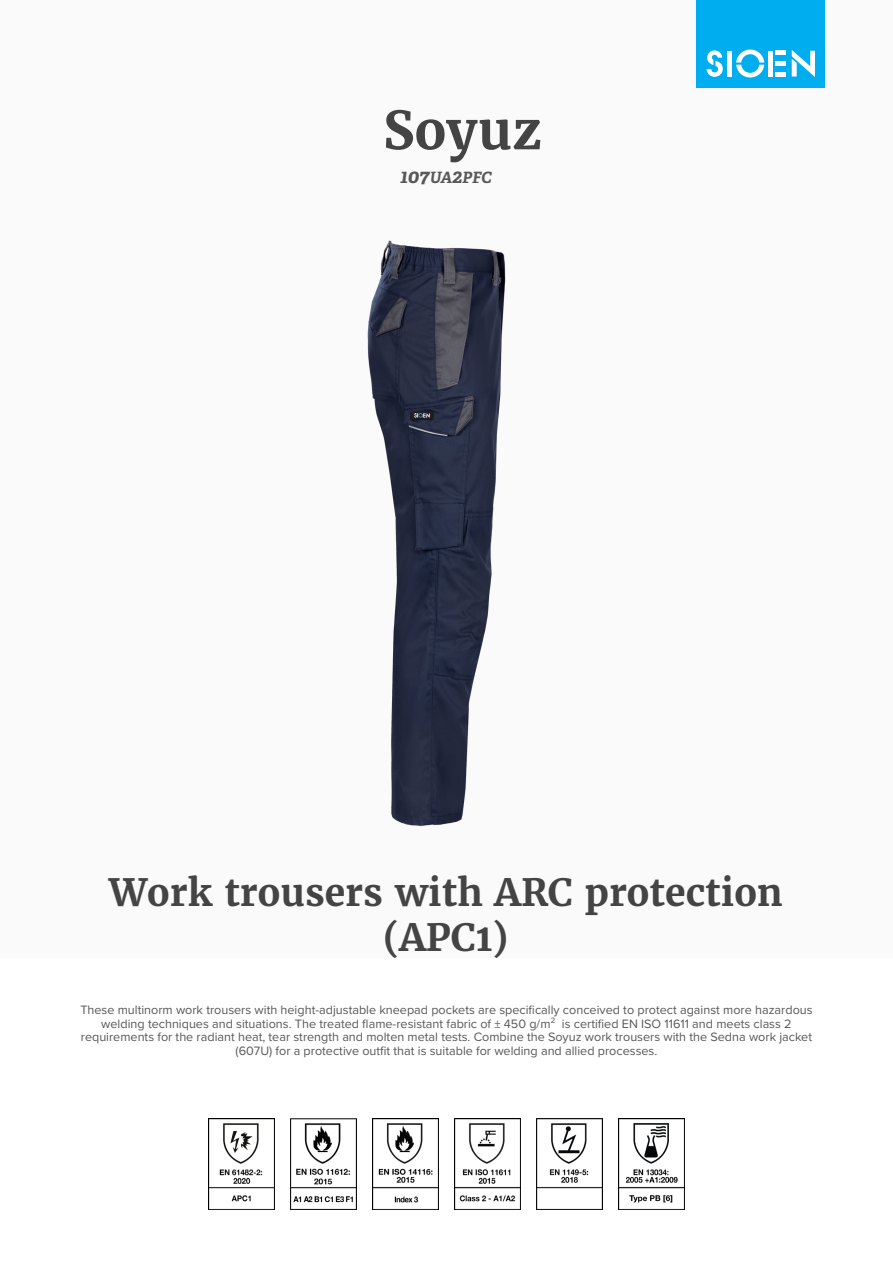
<style>
.page{position:relative;width:893px;height:1263px;background:#fff}
.page>*{position:absolute;margin:0;border:0;box-sizing:border-box;transform-origin:0 0}
.product_name{font:700 52.5px "Merriweather";color:#444}
.product_h2{font:700 37.5px/45px "Merriweather";color:#444;text-align:center}
.product_ref{font:italic 700 15.6px "Adelle";color:#57585a}
.product_description{font:12.6px/13.6px "Proxima Nova";color:#57585a;text-align:center}
.s1{font-size:19.5px}
</style>
<div class="page">
<div style="left:0;top:0;width:893px;height:957px;background:#fafafa"></div>
<div style="left:697px;top:0;width:128px;height:88px;background:#00aeef"></div>
<svg style="left:707px;top:50px;width:16px;height:27px"></svg>
<svg style="left:736px;top:50px;width:28px;height:28px"></svg>
<div style="left:727px;top:51px;width:5px;height:26px;background:#fff"></div>
<div style="left:768px;top:51px;width:5px;height:26px;background:#fff"></div>
<div style="left:775px;top:72px;width:11px;height:5px;background:#fff"></div>
<div style="left:775px;top:61px;width:11px;height:5px;background:#fff"></div>
<hr style="left:775px;top:51px;width:11px;height:4px;background:#fff">
<svg style="left:792px;top:50px;width:23px;height:27px"></svg>
<img style="left:208px;top:1118px;width:66px;height:92px">
<img style="left:290px;top:1118px;width:66px;height:92px">
<img style="left:372px;top:1118px;width:66px;height:92px">
<img style="left:454px;top:1118px;width:67px;height:92px">
<img style="left:536px;top:1118px;width:67px;height:92px">
<img style="left:618px;top:1118px;width:67px;height:92px">
<img style="left:367px;top:240px;width:139px;height:586px">
<p class="product_name" style="left:383px;top:97px;width:160px">Soyuz</p>
<p class="product_ref" style="left:400px;top:168px;width:93px"><span class="s1">107</span>UA<span class="s1">2</span>PFC</p>
<p class="product_h2" style="left:109px;top:869px;width:675px">Work trousers with ARC protection (APC1)</p>
<p class="product_description" style="left:80px;top:1002px;width:734px">These multinorm work trousers with height-adjustable kneepad pockets are specifically conceived to protect against more hazardous welding techniques and situations. The treated flame-resistant fabric of ± 450 g/m² is certified EN ISO 11611 and meets class 2 requirements for the radiant heat, tear strength and molten metal tests. Combine the Soyuz work trousers with the Sedna work jacket (607U) for a protective outfit that is suitable for welding and allied processes.</p>
</div>
